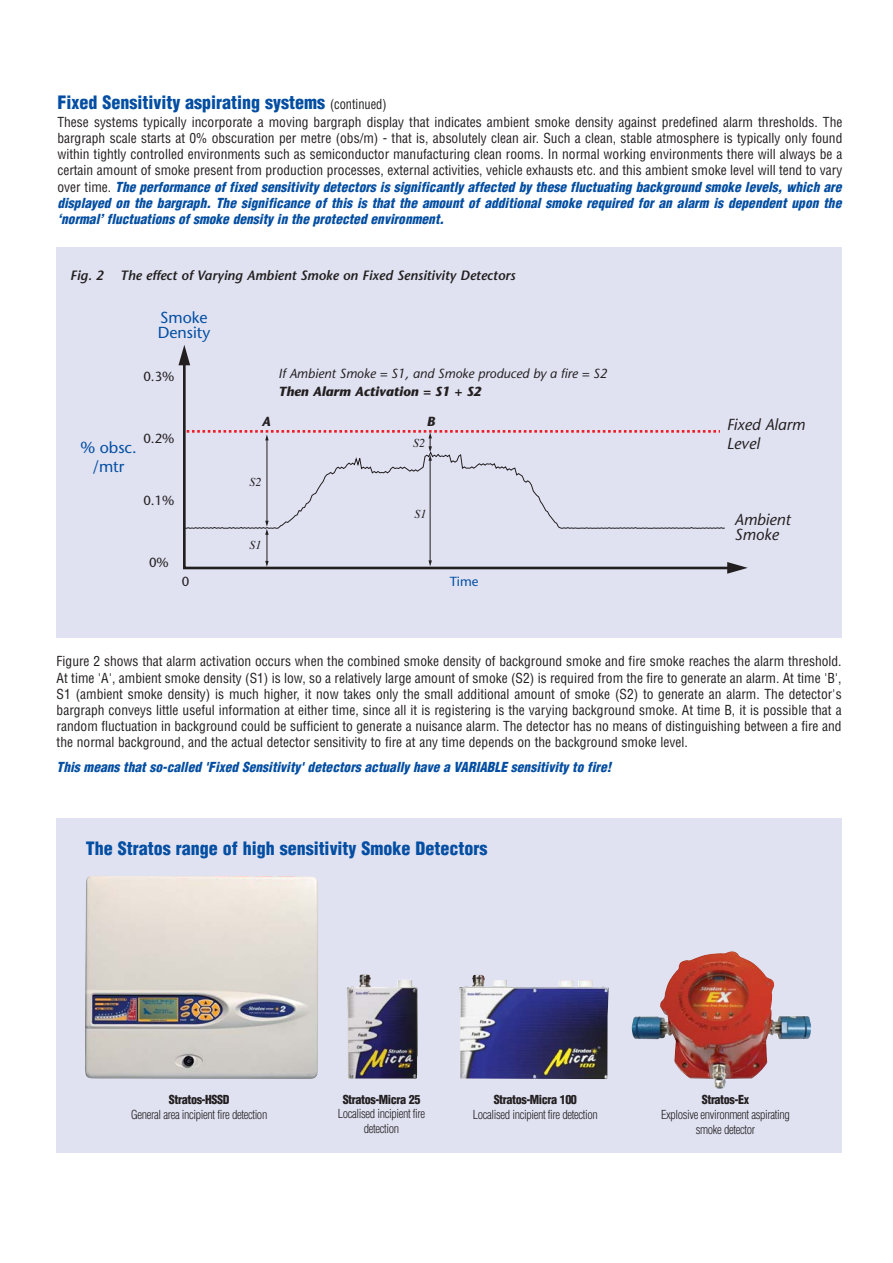
<style>
.page{position:relative;width:893px;height:1263px;background:#fff}
.page>*{position:absolute;margin:0;border:0;box-sizing:border-box;transform-origin:0 0}
.t1{font:900 condensed 18px "Helvetica";color:#034ea2}
.t2{font:italic 15.9px/19.2px "Stone Sans";color:#231f20}
.t3{font:15.9px/19.2px "Stone Sans";color:#034ea2;text-align:center}
.t4{font:condensed 13.5px/16.2px "Helvetica";color:#231f20;text-align:justify}
.t5{font:italic 900 condensed 13.5px "Helvetica";color:#034ea2}
.t6{font:italic 600 13.5px "Stone Sans";color:#231f20}
.t7{font:italic 13.2px/18.1px "Stone Sans";color:#231f20}
.t8{font:13.2px "Stone Sans";color:#231f20}
.t9{font:13.2px "Stone Sans";color:#034ea2}
.t10{font:italic 700 13.2px "Stone Sans";color:#231f20}
.t11{font:300 condensed 12.15px/14.5px "Helvetica";letter-spacing:-.03em;color:#231f20;text-align:center}
.t12{font:italic 12px "Times";color:#231f20}
.s1{font-weight:400;font-size:13.5px;color:#231f20}
.s2{font-weight:900;font-style:italic;color:#034ea2}
.s3{font-weight:700}
.s4{font-weight:900}
</style>
<div class="page">
<div style="left:57px;top:818px;width:785px;height:334px;background:#e0e2f2"></div>
<div style="left:57px;top:247px;width:785px;height:390px;background:#e0e2f2"></div>
<svg style="left:178px;top:345px;width:8px;height:20px"></svg>
<svg style="left:184px;top:430px;width:564px;height:143px"></svg>
<img style="left:85px;top:876px;width:233px;height:203px">
<img style="left:347px;top:974px;width:71px;height:105px">
<img style="left:459px;top:974px;width:150px;height:105px">
<img style="left:632px;top:951px;width:179px;height:137px">
<p class="t1" style="left:57px;top:95px;width:331px">Fixed Sensitivity aspirating systems <span class="s1">(continued)</span></p>
<p class="t4" style="left:57px;top:115px;width:788px;text-align:left">These systems typically incorporate a moving bargraph display that indicates ambient smoke density against predefined alarm thresholds. The bargraph scale starts at 0% obscuration per metre (obs/m) - that is, absolutely clean air. Such a clean, stable atmosphere is typically only found within tightly controlled environments such as semiconductor manufacturing clean rooms. In normal working environments there will always be a certain amount of smoke present from production processes, external activities, vehicle exhausts etc. and this ambient smoke level will tend to vary o v e r t i m e . <span class="s2">The performance of fixed sensitivity detectors is significantly affected by these fluctuating background smoke levels, which are displayed on the bargraph. The significance of this is that the amount of additional smoke required for an alarm is dependent upon the ‘normal’ fluctuations of smoke density in the protected environment.</span></p>
<p class="t6" style="left:70px;top:270px;width:447px">Fig. 2 The effect of Varying Ambient Smoke on Fixed Sensitivity Detectors</p>
<p class="t3" style="left:158px;top:311px;width:54px;line-height:15.1px;text-align:left">Smoke<br>Density</p>
<p class="t8" style="left:143px;top:371px;width:33px">0.3%</p>
<p class="t3" style="left:80px;top:439px;width:58px">% obsc. /mtr</p>
<p class="t8" style="left:143px;top:433px;width:33px">0.2%</p>
<p class="t8" style="left:143px;top:495px;width:33px">0.1%</p>
<p class="t7" style="left:278px;top:366px;width:330px">If Ambient Smoke = S1, and Smoke produced by a fire = S2<br><span class="s3">Then Alarm Activation = S1 + S2</span></p>
<p class="t10" style="left:262px;top:416px;width:10px">A</p>
<p class="t10" style="left:427px;top:416px;width:10px">B</p>
<p class="t12" style="left:250px;top:477px;width:13px">S2</p>
<p class="t12" style="left:413px;top:438px;width:13px">S2</p>
<p class="t12" style="left:414px;top:509px;width:13px">S1</p>
<p class="t8" style="left:149px;top:557px;width:21px">0%</p>
<p class="t12" style="left:250px;top:540px;width:13px">S1</p>
<p class="t8" style="left:182px;top:576px;width:9px">0</p>
<p class="t9" style="left:450px;top:576px;width:30px">Time</p>
<p class="t2" style="left:727px;top:416px;width:80px">Fixed Alarm<br>Level</p>
<p class="t2" style="left:734px;top:513px;width:58px;line-height:15.1px">Ambient<br>Smoke</p>
<p class="t4" style="left:57px;top:654px;width:786px">Figure 2 shows that alarm activation occurs when the combined smoke density of background smoke and fire smoke reaches the alarm threshold.<br>At time 'A', ambient smoke density (S1) is low, so a relatively large amount of smoke (S2) is required from the fire to generate an alarm. At time 'B', S1 (ambient smoke density) is much higher, it now takes only the small additional amount of smoke (S2) to generate an alarm. The detector's bargraph conveys little useful information at either time, since all it is registering is the varying background smoke. At time B, it is possible that a random fluctuation in background could be sufficient to generate a nuisance alarm. The detector has no means of distinguishing between a fire and the normal background, and the actual detector sensitivity to fire at any time depends on the background smoke level.</p>
<p class="t5" style="left:57px;top:762px;width:559px">This means that so-called 'Fixed Sensitivity ' detectors actually have a VARIABLE sensitivity to fire!</p>
<p class="t1" style="left:86px;top:841px;width:403px">The Stratos range of high sensitivity Smoke Detectors</p>
<p class="t11" style="left:131px;top:1093px;width:138px"><span class="s4">Stratos-HSSD<br></span>General area incipient fire detection</p>
<p class="t11" style="left:338px;top:1092px;width:89px"><span class="s4">Stratos-Micra 25<br></span>Localised incipient fire detection</p>
<p class="t11" style="left:473px;top:1093px;width:126px"><span class="s4">Stratos-Micra 100<br></span>Localised incipient fire detection</p>
<p class="t11" style="left:661px;top:1093px;width:130px"><span class="s4">Stratos-Ex<br></span>Explosive environment aspirating smoke detector</p>
</div>
